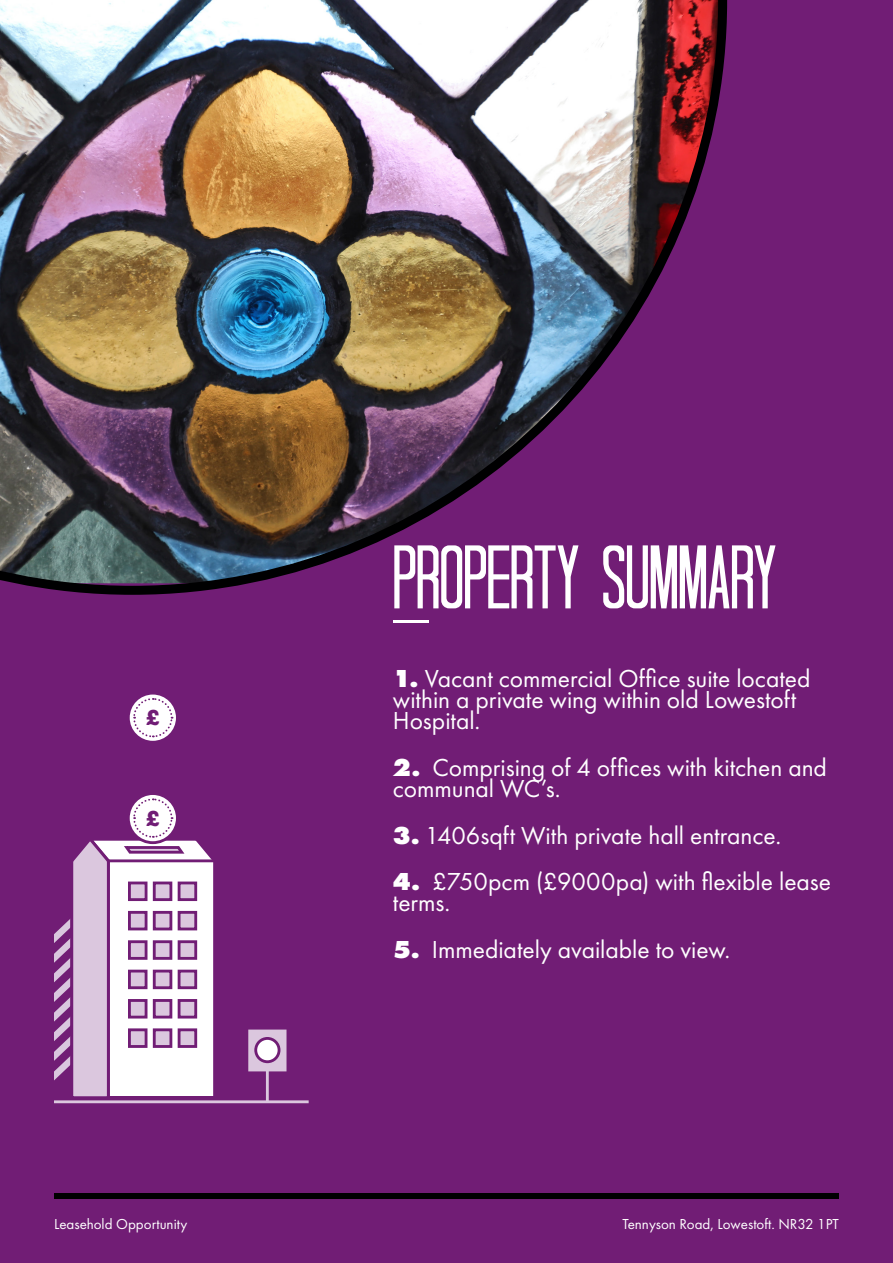
<style>
.page{position:relative;width:893px;height:1263px;background:#711d75}
.page>*{position:absolute;margin:0;border:0;box-sizing:border-box;transform-origin:0 0}
.t1{font:condensed 90px "Tall Dark And Handsome";letter-spacing:.005em;color:#fff}
.t2{font:25.5px/21px "Futura PT";color:#fff}
.t3{font:800 22.5px "Futura PT";color:#701c75}
.t4{font:15px "Futura PT";color:#fff}
.s1{font-weight:800}
</style>
<div class="page">
<div style="left:54px;top:1193px;width:785px;height:6px;background:#000001"></div>
<img style="left:0;top:0;width:727px;height:595px">
<hr style="left:393px;top:620px;width:36px;height:3px;background:#fff">
<div style="left:248px;top:1029px;width:38px;height:42px;background:#dbc7de;border:3px solid #dbc7de"></div>
<hr style="left:266px;top:1070px;width:3px;height:32px;background:#dbc7de">
<div style="left:256px;top:1038px;width:23px;height:24px;background:#fff;border-radius:50%"></div>
<div style="left:254px;top:1037px;width:26px;height:26px;border:3px solid #711d75;border-radius:50%"></div>
<hr style="left:54px;top:1100px;width:255px;height:3px;background:#dbc7de">
<svg style="left:128px;top:693px;width:49px;height:49px"></svg>
<div style="left:127px;top:692px;width:52px;height:52px;border:3px solid #711d75;border-radius:50%"></div>
<svg style="left:132px;top:697px;width:42px;height:41px"></svg>
<div style="left:127px;top:792px;width:52px;height:52px;border:3px solid #711d75;border-radius:50%"></div>
<svg style="left:54px;top:797px;width:160px;height:300px"></svg>
<p class="t3" style="left:145px;top:703px;width:17px">£</p>
<p class="t3" style="left:145px;top:804px;width:17px">£</p>
<p class="t1" style="left:393px;top:525px;width:385px">PROPERTY SUMMARY</p>
<p class="t2" style="left:393px;top:668px;width:419px"><span class="s1">1.</span> Vacant commercial Office suite located within a private wing within old Lowestoft<br>Hospital.</p>
<p class="t2" style="left:393px;top:757px;width:436px"><span class="s1">2.</span> Comprising of 4 offices with kitchen and communal WC’s.</p>
<p class="t2" style="left:393px;top:824px;width:390px"><span class="s1">3.</span> 1406sqft With private hall entrance.</p>
<p class="t2" style="left:393px;top:871px;width:440px"><span class="s1">4.</span> £750pcm (£9000pa) with flexible lease terms.</p>
<p class="t2" style="left:393px;top:938px;width:339px"><span class="s1">5.</span> Immediately available to view.</p>
<p class="t4" style="left:54px;top:1215px;width:135px">Leasehold Opportunity</p>
<p class="t4" style="left:622px;top:1215px;width:218px">Tennyson Road, Lowestoft. NR32 1PT</p>
</div>
